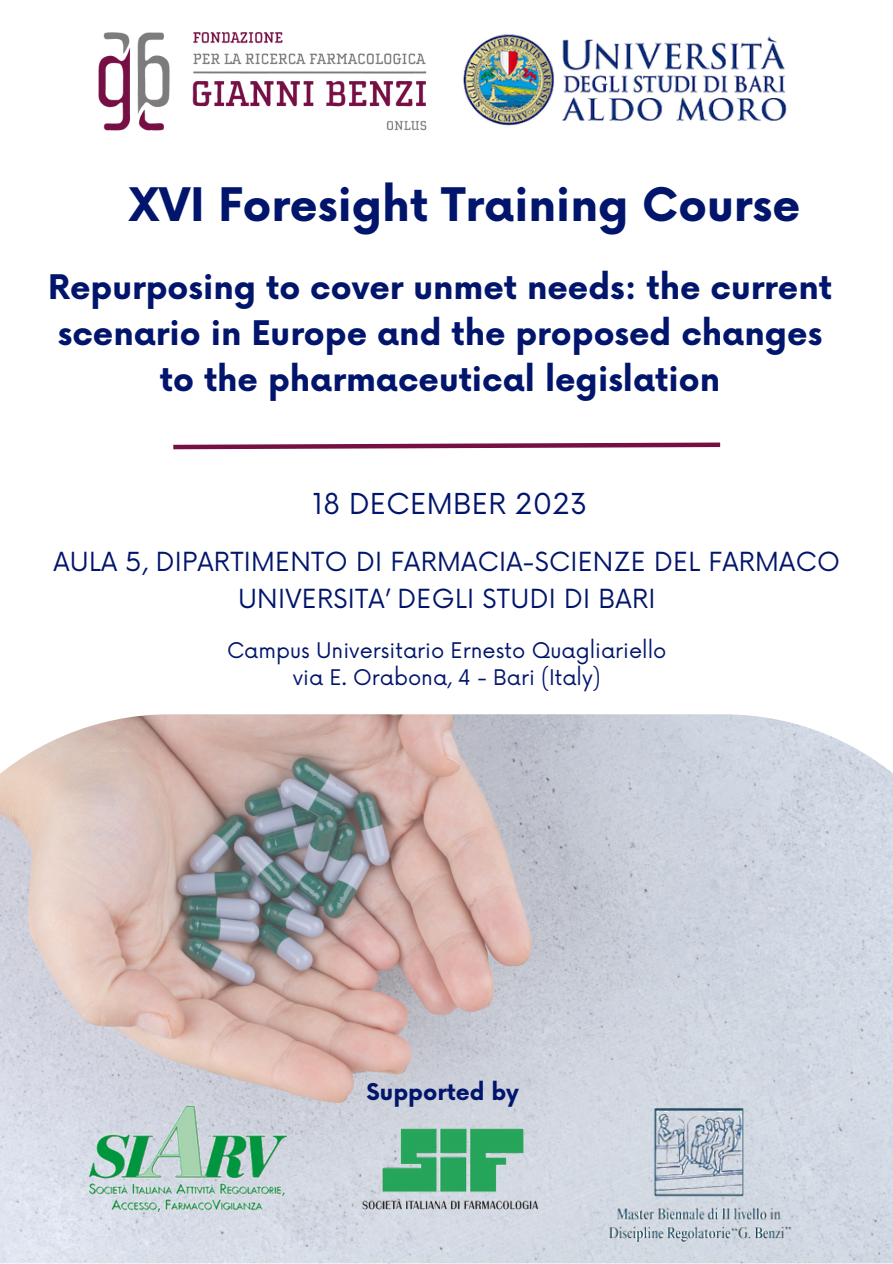
<style>
.page{position:relative;width:893px;height:1264px;background:#fff}
.page>*{position:absolute;margin:0;border:0;box-sizing:border-box;transform-origin:0 0}
.t1{font:700 45px "Now";color:#02156c}
.t2{font:700 33px/46.2px "Now";color:#02156c;text-align:center}
.t3{font:28.05px "Now";letter-spacing:.01em;color:#02156c}
.t4{font:25.65px/37.2px "Now";letter-spacing:.01em;color:#02156c;text-align:center}
.t5{font:700 22.5px "Now";color:#02156c}
.t6{font:21px "Now";color:#02156c}
</style>
<div class="page">
<svg style="left:173px;top:442px;width:548px;height:8px"></svg>
<img style="left:463px;top:34px;width:324px;height:92px">
<img style="left:98px;top:32px;width:329px;height:98px">
<img style="left:0;top:714px;width:892px;height:549px">
<img style="left:89px;top:1106px;width:197px;height:108px">
<img style="left:603px;top:1106px;width:192px;height:136px">
<img style="left:351px;top:1106px;width:197px;height:122px">
<p class="t1" style="left:129px;top:180px;width:672px">XVI Foresight Training Course</p>
<p class="t2" style="left:48px;top:266px;width:785px">Repurposing to cover unmet needs: the current scenario in Europe and the proposed changes to the pharmaceutical legislation</p>
<p class="t3" style="left:312px;top:488px;width:276px">18 DECEMBER 2023</p>
<p class="t4" style="left:53px;top:544px;width:788px">AULA 5, DIPARTIMENTO DI FARMACIA-SCIENZE DEL FARMACO<br>UNIVERSITA’ DEGLI STUDI DI BARI</p>
<p class="t6" style="left:227px;top:638px;width:441px">Campus Universitario Ernesto Quagliariello</p>
<p class="t6" style="left:293px;top:665px;width:309px">via E. Orabona, 4 - Bari (Italy)</p>
<p class="t5" style="left:366px;top:1079px;width:154px">Supported by</p>
</div>
